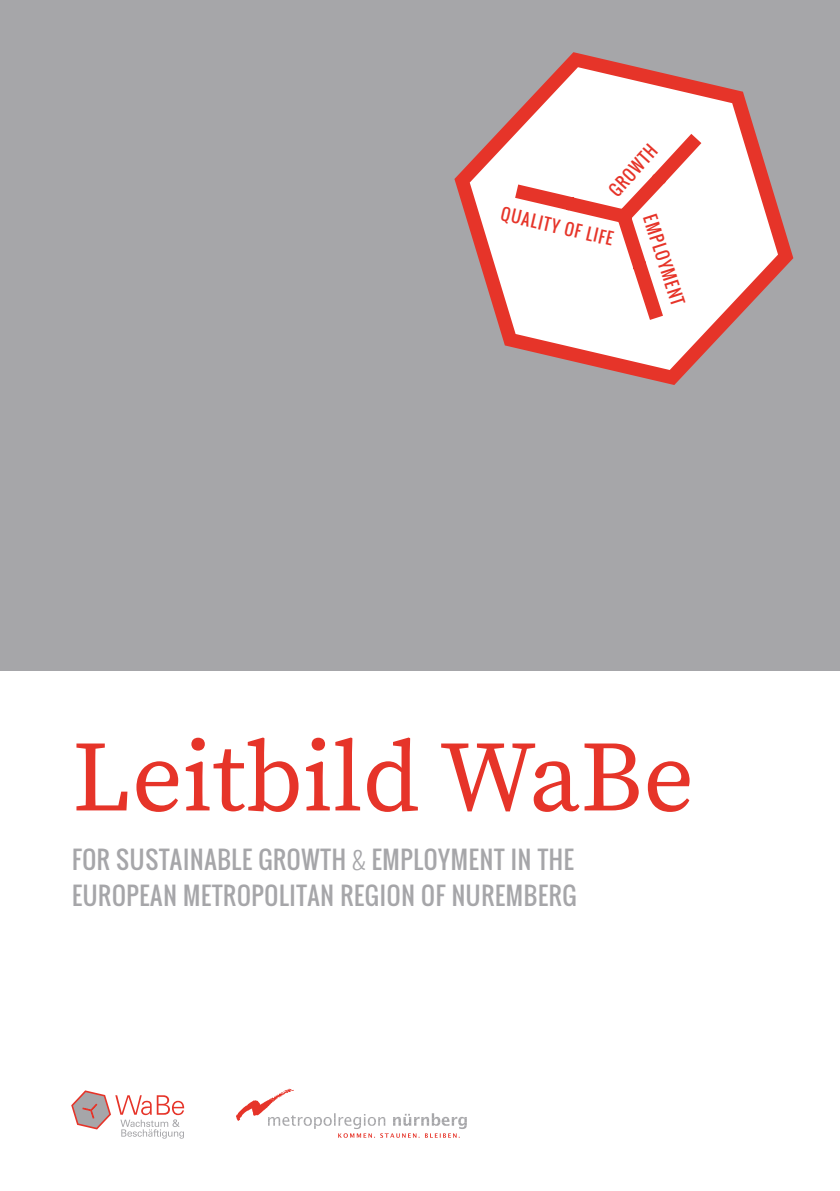
<style>
.page{position:relative;width:840px;height:1191px;background:#fff}
.page>*{position:absolute;margin:0;border:0;box-sizing:border-box;transform-origin:0 0}
.t1{font:100px "Source Serif Pro";color:#e63429}
.t2{font:24px "Oswald";letter-spacing:.03em;color:#a6a6a9}
.t3{font:16px "Oswald";color:#e63429}
.s1{font-weight:300}
</style>
<div class="page">
<div style="left:0;top:0;width:839px;height:670px;background:#a6a6a9"></div>
<svg style="left:454px;top:52px;width:338px;height:333px;fill:#fff"></svg>
<svg style="left:236px;top:1088px;width:230px;height:49px"></svg>
<svg style="left:71px;top:1090px;width:113px;height:48px"></svg>
<p class="t3" style="left:603px;top:185px;width:63px;rotate:-48deg">GROWTH</p>
<p class="t3" style="left:660px;top:211px;width:96px;rotate:72deg">EMPLOYMENT</p>
<p class="t3" style="left:504px;top:201px;width:116px;rotate:13deg">QUALITY OF LIFE</p>
<h1 class="t1" style="left:72px;top:718px;width:623px">Leitbild WaBe</h1>
<p class="t2" style="left:72px;top:841px;width:14px">FOR</p>
<p class="t2" style="left:116px;top:841px;width:56px">SUSTAINA</p>
<p class="t2" style="left:217px;top:841px;width:57px">BLE GROWTH</p>
<p class="t2" style="left:352px;top:841px;width:34px"><span class="s1">&amp;</span> EMPLOYMENT</p>
<p class="t2" style="left:510px;top:841px;width:40px">IN THE</p>
<p class="t2" style="left:72px;top:877px;width:25px">EUROPEAN</p>
<p class="t2" style="left:183px;top:877px;width:31px">METROPOLITAN</p>
<p class="t2" style="left:340px;top:877px;width:27px">REGION</p>
<p class="t2" style="left:421px;top:877px;width:60px">OF NUREM</p>
<p class="t2" style="left:523px;top:877px;width:28px">BERG</p>
</div>
